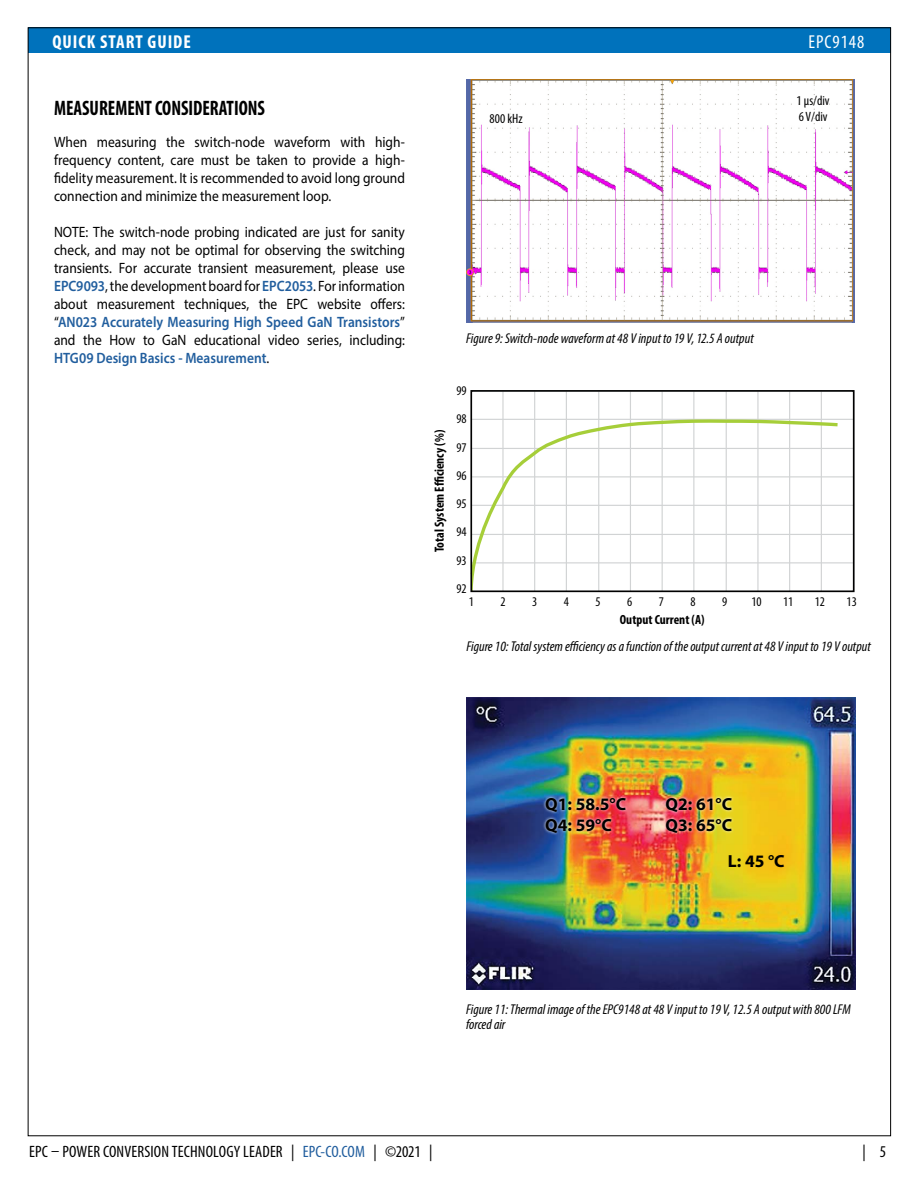
<style>
.page{position:relative;width:918px;height:1188px;background:#fff}
.page>*{position:absolute;margin:0;border:0;box-sizing:border-box;transform-origin:0 0}
.t1{font:700 condensed 21px "Myriad Pro";color:#000;scale:.9 1}
.t2{font:700 condensed 18.75px "Myriad Pro";letter-spacing:.05em;color:#fff}
.t3{font:condensed 18.75px "Myriad Pro";letter-spacing:.05em;color:#fff}
.t4{font:700 17.55px/21.5px "Myriad Pro";color:#000}
.t5{font:condensed 16.5px "Myriad Pro";letter-spacing:.005em;color:#000}
.t6{font:15px/18px "Myriad Pro";color:#000;text-align:justify;scale:.9 1}
.t7{font:italic condensed 14.25px/15px "Myriad Pro";color:#000}
.t8{font:condensed 13.5px/16.5px "Myriad Pro";color:#000}
.t9{font:700 condensed 13.35px "Myriad Pro";color:#000}
.t10{font:condensed 13.35px/28.3px "Myriad Pro";color:#000;text-align:justify}
.s1{font-weight:600;color:#215e9e}
.s2{color:#215e9e}
</style>
<div class="page">
<div style="left:28px;top:27px;width:863px;height:26px;background:#0072bc"></div>
<img style="left:466px;top:80px;width:389px;height:243px">
<hr style="left:471px;top:419px;width:383px;height:1px;background:#d1d3d4">
<hr style="left:471px;top:448px;width:383px;height:1px;background:#d1d3d4">
<hr style="left:471px;top:476px;width:383px;height:1px;background:#d1d3d4">
<hr style="left:471px;top:505px;width:383px;height:1px;background:#d1d3d4">
<hr style="left:471px;top:534px;width:383px;height:1px;background:#d1d3d4">
<hr style="left:471px;top:562px;width:383px;height:1px;background:#d1d3d4">
<hr style="left:821px;top:391px;width:1px;height:200px;background:#d1d3d4">
<hr style="left:789px;top:391px;width:1px;height:200px;background:#d1d3d4">
<hr style="left:757px;top:391px;width:2px;height:200px;background:#d1d3d4">
<hr style="left:726px;top:391px;width:1px;height:200px;background:#d1d3d4">
<hr style="left:693px;top:391px;width:1px;height:200px;background:#d1d3d4">
<hr style="left:662px;top:391px;width:1px;height:200px;background:#d1d3d4">
<hr style="left:630px;top:391px;width:1px;height:200px;background:#d1d3d4">
<hr style="left:598px;top:391px;width:1px;height:200px;background:#d1d3d4">
<hr style="left:566px;top:391px;width:1px;height:200px;background:#d1d3d4">
<hr style="left:534px;top:391px;width:1px;height:200px;background:#d1d3d4">
<hr style="left:502px;top:391px;width:2px;height:200px;background:#d1d3d4">
<svg style="left:470px;top:418px;width:371px;height:175px"></svg>
<div style="left:470px;top:390px;width:385px;height:202px;border:2px solid #000"></div>
<img style="left:466px;top:697px;width:389px;height:292px">
<img style="left:541px;top:790px;width:90px;height:28px">
<img style="left:541px;top:812px;width:75px;height:28px">
<img style="left:661px;top:790px;width:76px;height:22px">
<img style="left:661px;top:812px;width:76px;height:28px">
<p class="t2" style="left:52px;top:30px;width:140px">QUICK START GUIDE</p>
<p class="t3" style="left:809px;top:30px;width:57px">EPC9148</p>
<h1 class="t1" style="left:54px;top:95px;width:236px">MEASUREMENT CONSIDERATIONS</h1>
<p class="t6" style="left:54px;top:132px;width:391px">When measuring the switch-node waveform with high&shy;frequency content, care must be taken to provide a high&shy;fidelity measurement. It is recommended to avoid long ground connection and minimize the measurement loop.</p>
<p class="t6" style="left:54px;top:222px;width:392px">NOTE: The switch-node probing indicated are just for sanity check, and may not be optimal for observing the switching transients. For accurate transient measurement, please use <span class="s1">EPC9093</span>, the development board for <span class="s1">EPC2053</span>. For information about measurement techniques, the EPC website offers: “<span class="s1">AN023 Accurately Measuring High Speed GaN Transistors</span>” and the How to GaN educational video series, including:<br><span class="s1">HTG09 Design Basics - Measurement</span>.</p>
<p class="t8" style="left:490px;top:110px;width:35px">800 kHz</p>
<p class="t8" style="left:797px;top:92px;width:34px">1 µs/div<br>6 V/div</p>
<p class="t7" style="left:466px;top:330px;width:289px">Figure 9: Switch-node waveform at 48 V input to 19 V, 12.5 A output</p>
<p class="t9" style="left:431px;top:552px;width:124px;rotate:-90deg">Total System E ciency (%)</p>
<p class="t10" style="left:456px;top:376px;width:12px">99<br>98<br>97<br>96<br>95<br>94<br>93<br>92</p>
<p class="t10" style="left:469px;top:588px;width:7px">1</p>
<p class="t10" style="left:500px;top:588px;width:7px">2</p>
<p class="t10" style="left:532px;top:588px;width:7px">3</p>
<p class="t10" style="left:564px;top:588px;width:7px">4</p>
<p class="t10" style="left:596px;top:588px;width:7px">5</p>
<p class="t10" style="left:627px;top:588px;width:7px">6</p>
<p class="t10" style="left:659px;top:588px;width:7px">7</p>
<p class="t10" style="left:691px;top:588px;width:7px">8</p>
<p class="t10" style="left:722px;top:588px;width:7px">9</p>
<p class="t10" style="left:751px;top:588px;width:12px">10</p>
<p class="t10" style="left:783px;top:588px;width:12px">11</p>
<p class="t10" style="left:815px;top:588px;width:12px">12</p>
<p class="t10" style="left:847px;top:588px;width:12px">13</p>
<p class="t9" style="left:620px;top:611px;width:86px">Output Current (A)</p>
<p class="t7" style="left:466px;top:639px;width:406px">Figure 10: Total system efficiency as a function of the output current at 48 V input to 19 V output</p>
<p class="t4" style="left:545px;top:792px;width:82px">Q1: 58.5°C<br>Q4: 59°C</p>
<p class="t4" style="left:666px;top:792px;width:68px">Q2: 61°C<br>Q3: 65°C</p>
<p class="t4" style="left:728px;top:850px;width:58px">L: 45 °C</p>
<p class="t7" style="left:466px;top:1002px;width:386px">Figure 11: Thermal image of the EPC9148 at 48 V input to 19 V, 12.5 A output with 800 LFM forced air</p>
<p class="t5" style="left:29px;top:1142px;width:405px">EPC – POWER CONVERSION TECHNOLOGY LEADER | <span class="s2">EPC-CO.COM</span> | ©2021 |</p>
<p class="t5" style="left:863px;top:1142px;width:25px">| 5</p>
</div>
